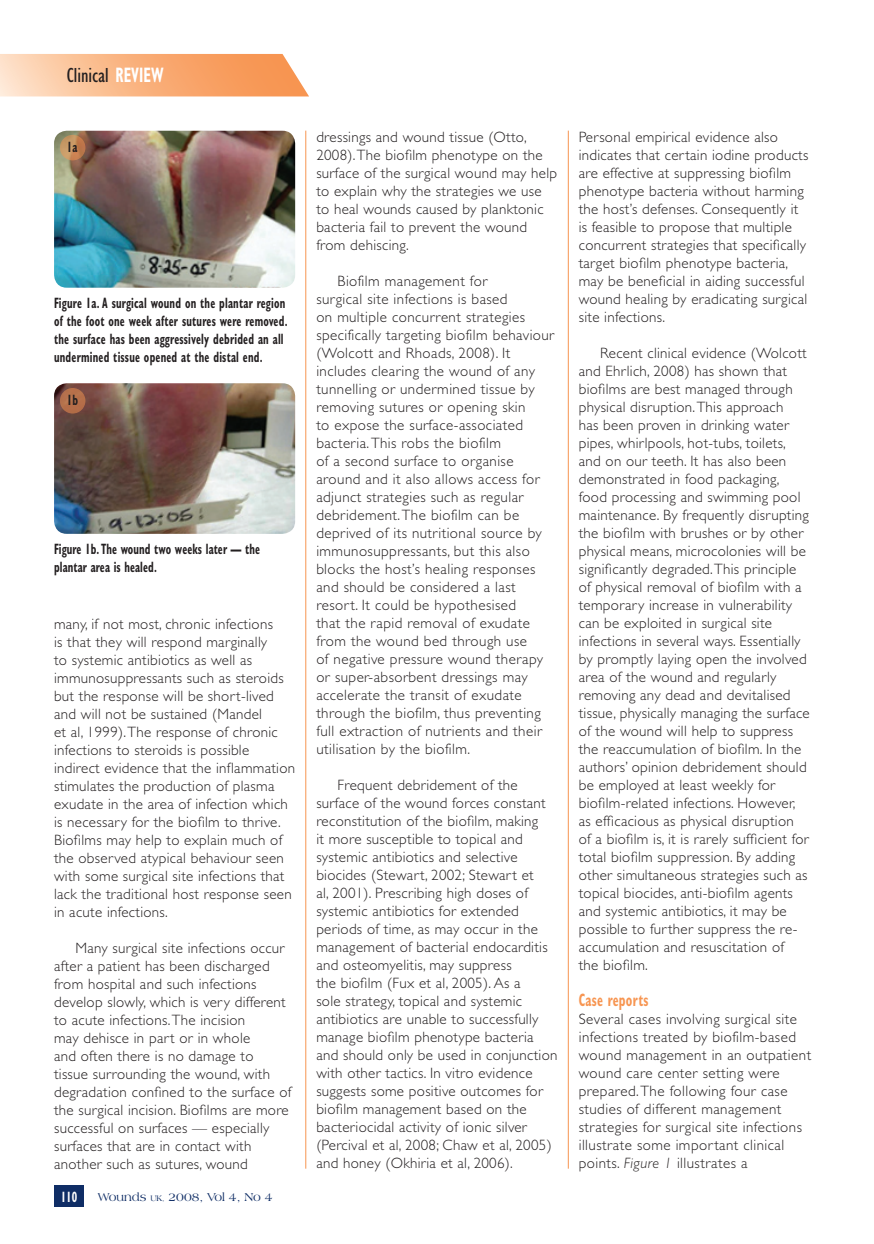
<style>
.page{position:relative;width:874px;height:1244px;background:#fff}
.page>*{position:absolute;margin:0;border:0;box-sizing:border-box;transform-origin:0 0}
.t1{font:condensed 21px "Gill Sans";color:#231f20}
.t2{font:700 condensed 18px "Gill Sans";letter-spacing:.02em;color:#f79551;scale:.7 1}
.t3{font:300 15px/18px "Gill Sans";letter-spacing:.02em;color:#231f20}
.t4{font:700 condensed 15px/18px "Gill Sans";letter-spacing:.02em;color:#231f20;scale:.7 1}
.t5{font:700 condensed 15px "Gill Sans";color:#fff;scale:.7 1}
.t6{font:12px "Americana BT";color:#0f2d65}
.s1{font-weight:700;color:#fff}
.s2{font-size:8.4px}
.s3{font-size:7.5px}
.s4{font-style:italic}
</style>
<div class="page">
<div style="left:54px;top:1185px;width:30px;height:21px;background:#0f2d65"></div>
<svg style="left:0;top:54px;width:309px;height:42px;background:#fab686"></svg>
<hr style="left:305px;top:131px;width:1px;height:1037px;background:#f79551">
<hr style="left:568px;top:131px;width:1px;height:1037px;background:#f79551">
<img style="left:54px;top:131px;width:241px;height:157px">
<img style="left:54px;top:383px;width:241px;height:151px">
<svg style="left:61px;top:136px;width:24px;height:24px"></svg>
<div style="left:60px;top:135px;width:25px;height:25px;border:2px solid #f79551;border-radius:50%"></div>
<div style="left:61px;top:389px;width:24px;height:24px;background:#b5704a;border-radius:50%"></div>
<div style="left:60px;top:388px;width:25px;height:25px;border:2px solid #f79551;border-radius:50%"></div>
<h1 class="t1" style="left:67px;top:64px;width:98px">Clinical <span class="s1">REVIEW</span></h1>
<p class="t4" style="left:67px;top:138px;width:17px">1a</p>
<p class="t4" style="left:54px;top:293px;width:335px">Figure 1a. A surgical wound on the plantar region of the foot one week after sutures were removed. the surface has been aggressively debrided an all undermined tissue opened at the distal end.</p>
<p class="t4" style="left:67px;top:391px;width:18px">1b</p>
<p class="t4" style="left:54px;top:539px;width:295px">Figure 1b. The wound two weeks later — the plantar area is healed.</p>
<p class="t3" style="left:54px;top:614px;width:243px">many, if not most, chronic infections<br>is that they will respond marginally<br>to systemic antibiotics as well as immunosuppressants such as steroids but the response will be short-lived and will not be sustained (Mandel<br>et al, 1999). The response of chronic infections to steroids is possible indirect evidence that the inflammation stimulates the production of plasma exudate in the area of infection which is necessary for the biofilm to thrive.<br>Biofilms may help to explain much of the observed atypical behaviour seen with some surgical site infections that lack the traditional host response seen in acute infections.</p>
<p class="t3" style="left:54px;top:938px;width:239px;text-indent:21px">Many surgical site infections occur after a patient has been discharged from hospital and such infections develop slowly, which is very different to acute infections. The incision<br>may dehisce in part or in whole<br>and often there is no damage to<br>tissue surrounding the wound, with degradation confined to the surface of the surgical incision. Biofilms are more successful on surfaces — especially surfaces that are in contact with another such as sutures, wound</p>
<p class="t5" style="left:61px;top:1187px;width:25px">110</p>
<p class="t6" style="left:98px;top:1189px;width:176px">Wounds <span class="s2">UK</span><span class="s3">,</span> 2008, Vol 4, No 4</p>
<p class="t3" style="left:316px;top:128px;width:242px">dressings and wound tissue (Otto,<br>2008). The biofilm phenotype on the surface of the surgical wound may help to explain why the strategies we use to heal wounds caused by planktonic bacteria fail to prevent the wound from dehiscing.</p>
<p class="t3" style="left:316px;top:272px;width:239px;text-indent:21px">Biofilm management for<br>surgical site infections is based<br>on multiple concurrent strategies specifically targeting biofilm behaviour (Wolcott and Rhoads, 2008). It includes clearing the wound of any tunnelling or undermined tissue by removing sutures or opening skin<br>to expose the surface-associated bacteria. This robs the biofilm<br>of a second surface to organise around and it also allows access for adjunct strategies such as regular debridement. The biofilm can be deprived of its nutritional source by immunosuppressants, but this also blocks the host’s healing responses and should be considered a last resort. It could be hypothesised<br>that the rapid removal of exudate from the wound bed through use<br>of negative pressure wound therapy or super-absorbent dressings may accelerate the transit of exudate through the biofilm, thus preventing full extraction of nutrients and their utilisation by the biofilm.</p>
<p class="t3" style="left:316px;top:776px;width:243px;text-indent:21px">Frequent debridement of the surface of the wound forces constant reconstitution of the biofilm, making<br>it more susceptible to topical and systemic antibiotics and selective biocides (Stewart, 2002; Stewart et<br>al, 2001). Prescribing high doses of systemic antibiotics for extended periods of time, as may occur in the management of bacterial endocarditis and osteomyelitis, may suppress<br>the biofilm (Fux et al, 2005). As a<br>sole strategy, topical and systemic antibiotics are unable to successfully manage biofilm phenotype bacteria and should only be used in conjunction with other tactics. In vitro evidence suggests some positive outcomes for biofilm management based on the bacteriocidal activity of ionic silver (Percival et al, 2008; Chaw et al, 2005) and honey (Okhiria et al, 2006).</p>
<p class="t3" style="left:578px;top:128px;width:231px">Personal empirical evidence also indicates that certain iodine products are effective at suppressing biofilm phenotype bacteria without harming the host’s defenses. Consequently it is feasible to propose that multiple concurrent strategies that specifically target biofilm phenotype bacteria, may be beneficial in aiding successful wound healing by eradicating surgical site infections.</p>
<p class="t3" style="left:578px;top:344px;width:232px;text-indent:21px">Recent clinical evidence (Wolcott and Ehrlich, 2008) has shown that biofilms are best managed through physical disruption. This approach<br>has been proven in drinking water pipes, whirlpools, hot-tubs, toilets, and on our teeth. It has also been demonstrated in food packaging, food processing and swimming pool maintenance. By frequently disrupting the biofilm with brushes or by other physical means, microcolonies will be significantly degraded. This principle of physical removal of biofilm with a temporary increase in vulnerability can be exploited in surgical site infections in several ways. Essentially by promptly laying open the involved area of the wound and regularly removing any dead and devitalised tissue, physically managing the surface of the wound will help to suppress the reaccumulation of biofilm. In the authors’ opinion debridement should be employed at least weekly for biofilm-related infections. However, as efficacious as physical disruption<br>of a biofilm is, it is rarely sufficient for total biofilm suppression. By adding other simultaneous strategies such as topical biocides, anti-biofilm agents and systemic antibiotics, it may be possible to further suppress the re&shy;accumulation and resuscitation of<br>the biofilm.</p>
<p class="t2" style="left:578px;top:989px;width:101px">Case reports</p>
<p class="t3" style="left:578px;top:1010px;width:234px">Several cases involving surgical site infections treated by biofilm-based wound management in an outpatient wound care center setting were prepared. The following four case studies of different management strategies for surgical site infections illustrate some important clinical points. <span class="s4">Figure 1</span> illustrates a</p>
</div>
